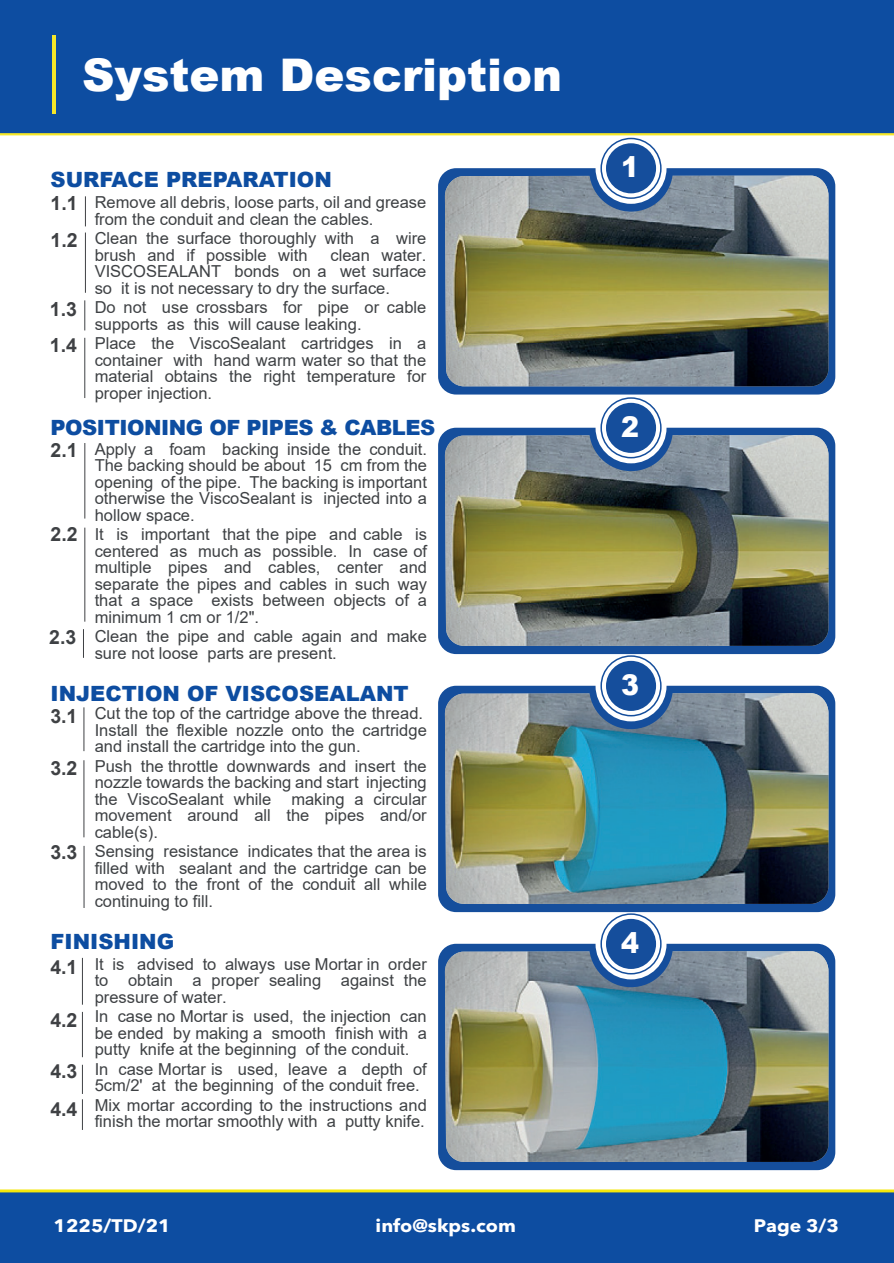
<style>
.page{position:relative;width:894px;height:1263px;background:#fff}
.page>*{position:absolute;margin:0;border:0;box-sizing:border-box;transform-origin:0 0}
.t1{font:900 45px "Arial";color:#fff}
.t2{font:900 28.5px "Arial";color:#fff;scale:.94 1}
.t3{font:900 21px "Arial";color:#0d4da1}
.t4{font:900 21px "Arial";letter-spacing:-.02em;color:#0d4da1}
.t5{font:700 19.5px/37.5px "Arial";color:#3f4144}
.t6{font:700 19.5px "Arial";color:#3e4144}
.t7{font:700 18px "Avenir Next LT Pro";color:#fff;scale:1.07 1}
.t8{font:16.5px/16.5px "Arial";color:#3e4144;text-align:justify}
</style>
<div class="page">
<hr style="left:85px;top:233px;width:1px;height:60px;background:#3f4144">
<hr style="left:85px;top:338px;width:1px;height:60px;background:#c6c7c8">
<hr style="left:84px;top:338px;width:1px;height:60px;background:#3f4144">
<hr style="left:85px;top:196px;width:1px;height:30px;background:#3f4144">
<hr style="left:85px;top:300px;width:1px;height:30px;background:#c6c7c8">
<hr style="left:84px;top:300px;width:1px;height:30px;background:#3f4144">
<hr style="left:84px;top:707px;width:1px;height:44px;background:#3f4144">
<hr style="left:84px;top:760px;width:1px;height:77px;background:#3f4144">
<hr style="left:84px;top:846px;width:1px;height:62px;background:#3f4144">
<hr style="left:82px;top:958px;width:1px;height:47px;background:#3f4144">
<hr style="left:82px;top:1012px;width:1px;height:45px;background:#3f4144">
<svg style="left:82px;top:1065px;width:1px;height:29px"></svg>
<hr style="left:82px;top:1099px;width:1px;height:31px;background:#3f4144">
<hr style="left:84px;top:528px;width:1px;height:94px;background:#3f4144">
<hr style="left:84px;top:443px;width:1px;height:75px;background:#3f4144">
<svg style="left:83px;top:629px;width:1px;height:29px"></svg>
<div style="left:438px;top:944px;width:397px;height:226px;background:#154e9c;border-radius:18px"></div>
<img style="left:445px;top:951px;width:383px;height:211px">
<svg style="left:589px;top:945px;width:84px;height:42px"></svg>
<svg style="left:596px;top:908px;width:71px;height:71px;fill:#fff"></svg>
<div style="left:606px;top:919px;width:50px;height:50px;background:#154e9c;border-radius:50%"></div>
<div style="left:600px;top:913px;width:62px;height:61px;border:2px solid #154e9c;border-radius:50%"></div>
<div style="left:438px;top:686px;width:397px;height:226px;background:#154e9c;border-radius:18px"></div>
<img style="left:445px;top:693px;width:383px;height:211px">
<svg style="left:589px;top:687px;width:84px;height:42px"></svg>
<svg style="left:596px;top:650px;width:71px;height:71px;fill:#fff"></svg>
<div style="left:606px;top:661px;width:50px;height:50px;background:#154e9c;border-radius:50%"></div>
<div style="left:600px;top:655px;width:62px;height:61px;border:2px solid #154e9c;border-radius:50%"></div>
<div style="left:438px;top:428px;width:397px;height:226px;background:#154e9c;border-radius:18px"></div>
<img style="left:445px;top:435px;width:383px;height:211px">
<svg style="left:589px;top:429px;width:84px;height:42px"></svg>
<svg style="left:596px;top:392px;width:71px;height:71px"></svg>
<div style="left:606px;top:403px;width:50px;height:50px;background:#154e9c;border-radius:50%"></div>
<div style="left:600px;top:397px;width:62px;height:61px;border:2px solid #154e9c;border-radius:50%"></div>
<div style="left:438px;top:168px;width:397px;height:226px;background:#154e9c;border-radius:18px"></div>
<img style="left:445px;top:176px;width:383px;height:210px">
<svg style="left:589px;top:170px;width:84px;height:42px"></svg>
<svg style="left:596px;top:133px;width:71px;height:71px;fill:#fff"></svg>
<div style="left:606px;top:143px;width:50px;height:50px;background:#154e9c;border-radius:50%"></div>
<div style="left:600px;top:138px;width:62px;height:61px;border:2px solid #154e9c;border-radius:50%"></div>
<div style="left:0;top:0;width:894px;height:134px;background:#0d4da1"></div>
<hr style="left:0;top:133px;width:894px;height:2px;background:#f5e729">
<hr style="left:52px;top:35px;width:4px;height:78px;background:#f5e729">
<div style="left:0;top:1190px;width:894px;height:73px;background:#0d4da1"></div>
<svg style="left:0;top:1189px;width:894px;height:4px;background:#d5d33d"></svg>
<h1 class="t1" style="left:82px;top:42px;width:481px">System Description</h1>
<p class="t3" style="left:51px;top:164px;width:283px">SURFACE PREPARATION</p>
<p class="t5" style="left:51px;top:185px;width:29px">1.1</p>
<p class="t5" style="left:51px;top:222px;width:29px">1.2</p>
<p class="t5" style="left:50px;top:290px;width:29px">1.3</p>
<p class="t5" style="left:50px;top:327px;width:29px">1.4</p>
<p class="t8" style="left:95px;top:194px;width:333px">Remove all debris, loose parts, oil and grease from the conduit and clean the cables.</p>
<p class="t8" style="left:95px;top:230px;width:333px">Clean the surface thoroughly with a wire brush and if possible with</p>
<p class="t8" style="left:95px;top:246px;width:333px;text-indent:236px">clean water.<br>VISCOSEALANT bonds on a wet surface so it is not necessary to dry the surface.</p>
<p class="t8" style="left:95px;top:299px;width:333px">Do not use crossbars for pipe or cable supports as this will cause leaking.</p>
<p class="t8" style="left:95px;top:335px;width:333px">Place the ViscoSealant cartridges in a container with hand warm water so that the material obtains the right temperature for proper injection.</p>
<p class="t4" style="left:51px;top:413px;width:386px">POSITIONING OF PIPES &amp; CABLES</p>
<p class="t6" style="left:51px;top:436px;width:29px">2.1</p>
<p class="t6" style="left:51px;top:521px;width:29px">2.2</p>
<p class="t6" style="left:49px;top:624px;width:29px">2.3</p>
<p class="t8" style="left:95px;top:441px;width:334px">Apply a foam backing inside the conduit.<br>The backing should be about 15 cm from the opening of the pipe. The backing is important otherwise the ViscoSealant is injected into a hollow space.</p>
<p class="t8" style="left:95px;top:526px;width:334px">It is important that the pipe and cable is centered as much as possible. In case of multiple pipes and cables, center and separate the pipes and cables in such way that a space exists between objects of a minimum 1 cm or 1/2".</p>
<p class="t8" style="left:95px;top:628px;width:334px">Clean the pipe and cable again and make sure not loose parts are present.</p>
<p class="t3" style="left:51px;top:678px;width:360px">INJECTION OF VISCOSEALANT</p>
<p class="t5" style="left:51px;top:697px;width:28px">3.1</p>
<p class="t5" style="left:51px;top:750px;width:28px">3.2</p>
<p class="t5" style="left:51px;top:834px;width:28px">3.3</p>
<p class="t8" style="left:95px;top:705px;width:334px;text-align:left">Cut the top of the cartridge above the thread.<br>Install the flexible nozzle onto the cartridge and install the cartridge into the gun.</p>
<p class="t8" style="left:95px;top:757px;width:334px">Push the throttle downwards and insert the nozzle towards the backing and start injecting the ViscoSealant while making a circular movement around all the pipes and/or cable(s).</p>
<p class="t8" style="left:95px;top:843px;width:334px">Sensing resistance indicates that the area is filled with sealant and the cartridge can be moved to the front of the conduit all while continuing to fill.</p>
<p class="t3" style="left:51px;top:926px;width:125px">FINISHING</p>
<p class="t5" style="left:51px;top:949px;width:28px">4.1</p>
<p class="t5" style="left:51px;top:1001px;width:28px">4.2</p>
<p class="t5" style="left:51px;top:1053px;width:28px">4.3<br>4.4</p>
<p class="t8" style="left:95px;top:955px;width:334px">It is advised to always use Mortar in order to obtain a proper sealing against the pressure of water.</p>
<p class="t8" style="left:95px;top:1008px;width:334px">In case no Mortar is used, the injection can be ended by making a smooth finish with a putty knife at the beginning of the conduit.</p>
<p class="t8" style="left:95px;top:1060px;width:334px">In case Mortar is used, leave a depth of<br>5cm/2' at the beginning of the conduit free.</p>
<p class="t8" style="left:95px;top:1096px;width:334px">Mix mortar according to the instructions and finish the mortar smoothly with a putty knife.</p>
<h2 class="t2" style="left:621px;top:146px;width:21px">1</h2>
<h2 class="t2" style="left:621px;top:406px;width:21px">2</h2>
<h2 class="t2" style="left:621px;top:664px;width:21px">3</h2>
<h2 class="t2" style="left:621px;top:922px;width:21px">4</h2>
<p class="t7" style="left:54px;top:1215px;width:111px">1225/TD/21</p>
<p class="t7" style="left:376px;top:1215px;width:133px">info@skps.com</p>
<p class="t7" style="left:754px;top:1215px;width:81px">Page 3/3</p>
</div>
